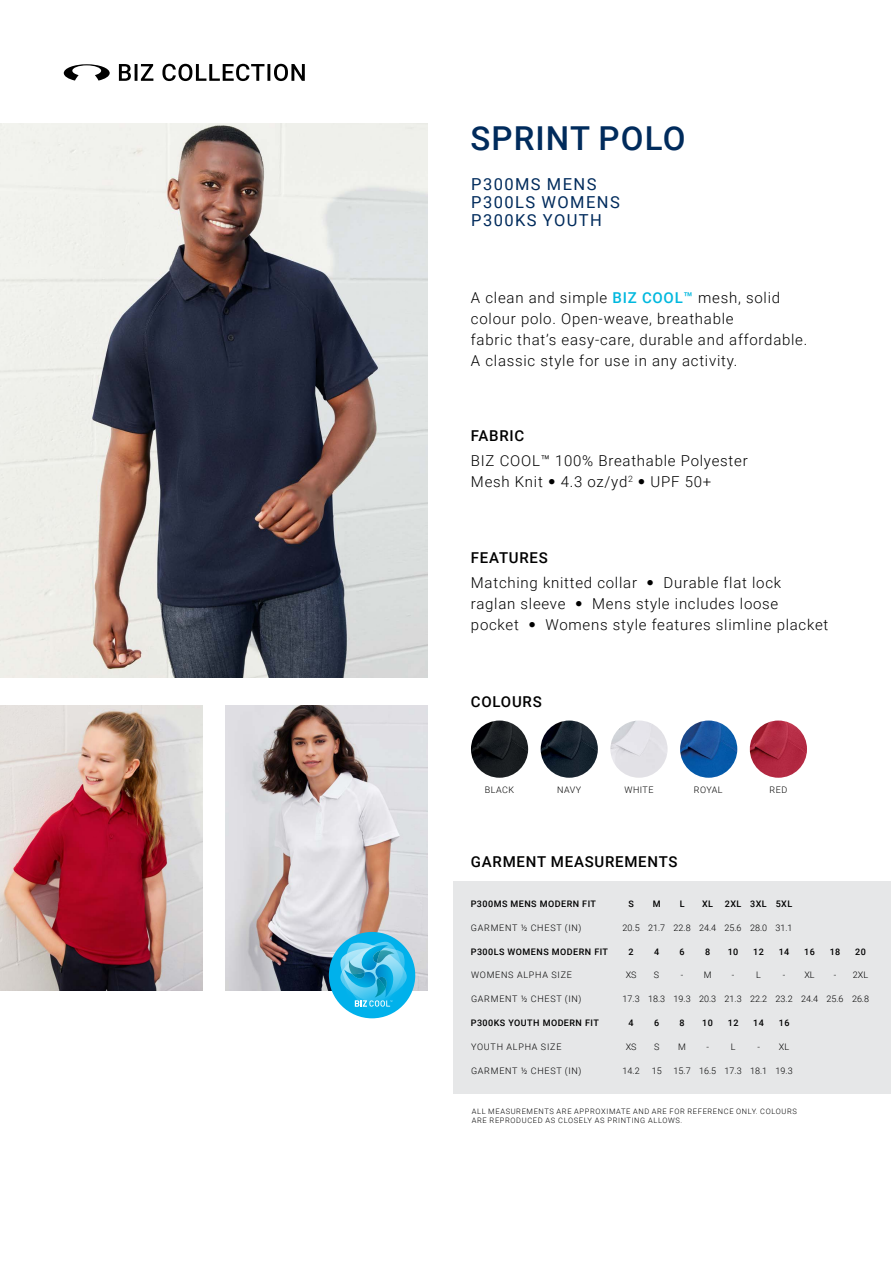
<style>
.page{position:relative;width:893px;height:1263px;background:#fff}
.page>*{position:absolute;margin:0;border:0;box-sizing:border-box;transform-origin:0 0}
.t1{font:500 33px "Roboto";letter-spacing:.035em;color:#002b5c}
.t2{font:16.5px/18px "Roboto";letter-spacing:.085em;color:#002b5c}
.t3{font:300 15px/21px "Roboto";letter-spacing:.05em;color:#000}
.t4{font:500 15px "Roboto";letter-spacing:.05em;color:#000}
.t5{font:300 9px "Roboto";letter-spacing:.085em;color:#000}
.t6{font:500 9px "Roboto";letter-spacing:.05em;color:#000}
.t7{font:300 9px "Roboto";color:#000}
.t8{font:300 7.5px/9px "Roboto";letter-spacing:.085em;color:#000}
.s1{font-weight:500;color:#00b8de}
.s2{font-family:"Helvetica Neue LT Std";font-weight:100;font-stretch:condensed}
</style>
<div class="page">
<img style="left:0;top:124px;width:428px;height:553px">
<img style="left:0;top:705px;width:202px;height:286px">
<img style="left:225px;top:705px;width:203px;height:286px">
<div style="left:454px;top:881px;width:437px;height:212px;background:#e6e7e8"></div>
<div style="left:329px;top:932px;width:86px;height:86px;background:#00b1eb;border-radius:50%"></div>
<svg style="left:339px;top:937px;width:72px;height:74px"></svg>
<img style="left:471px;top:720px;width:57px;height:58px;border-radius:29px">
<img style="left:541px;top:720px;width:57px;height:58px;border-radius:29px">
<img style="left:750px;top:720px;width:57px;height:58px;border-radius:29px">
<img style="left:610px;top:720px;width:58px;height:58px;border-radius:29px">
<img style="left:680px;top:720px;width:57px;height:58px;border-radius:29px">
<svg style="left:119px;top:64px;width:186px;height:17px"></svg>
<svg style="left:64px;top:64px;width:46px;height:17px"></svg>
<h1 class="t1" style="left:470px;top:115px;width:217px">SPRINT POLO</h1>
<p class="t2" style="left:471px;top:175px;width:150px">P300MS MENS<br>P300LS WOMENS<br>P300KS YOUTH</p>
<p class="t3" style="left:471px;top:286px;width:338px">A clean and simple <span class="s1">BIZ COOL™</span> mesh, solid colour polo. Open-weave, breathable<br>fabric that’s easy-care, durable and affordable.<br>A classic style for use in any activity.</p>
<p class="t4" style="left:471px;top:425px;width:55px">FABRIC</p>
<p class="t3" style="left:471px;top:450px;width:278px">BIZ COOL™ 100% Breathable Polyester<br>Mesh Knit <span class="s2">•</span> 4.3 oz/yd<sup>2</sup> <span class="s2">•</span> UPF 50+</p>
<p class="t4" style="left:471px;top:547px;width:78px">FEATURES</p>
<p class="t3" style="left:471px;top:572px;width:359px">Matching knitted collar <span class="s2">•</span> Durable flat lock raglan sleeve <span class="s2">•</span> Mens style includes loose pocket <span class="s2">•</span> Womens style features slimline placket</p>
<p class="t4" style="left:471px;top:691px;width:72px">COLOURS</p>
<p class="t5" style="left:485px;top:783px;width:31px">BLACK</p>
<p class="t5" style="left:557px;top:783px;width:25px">NAVY</p>
<p class="t5" style="left:624px;top:783px;width:30px">WHITE</p>
<p class="t5" style="left:694px;top:783px;width:30px">ROYAL</p>
<p class="t5" style="left:770px;top:783px;width:19px">RED</p>
<p class="t4" style="left:471px;top:851px;width:208px">GARMENT MEASUREMENTS</p>
<p class="t6" style="left:471px;top:898px;width:127px">P300MS MENS MODERN FIT</p>
<p class="t6" style="left:628px;top:898px;width:7px">S</p>
<p class="t6" style="left:653px;top:898px;width:9px">M</p>
<p class="t6" style="left:680px;top:898px;width:6px">L</p>
<p class="t6" style="left:702px;top:898px;width:13px">XL</p>
<p class="t6" style="left:725px;top:898px;width:69px">2XL 3XL 5XL</p>
<p class="t5" style="left:471px;top:921px;width:112px">GARMENT ½ CHEST (IN)</p>
<p class="t7" style="left:623px;top:921px;width:172px">20.5 21.7 22.8 24.4 25.6 28.0 31.1</p>
<p class="t6" style="left:471px;top:945px;width:139px">P300LS WOMENS MODERN FIT</p>
<p class="t6" style="left:629px;top:945px;width:7px">2</p>
<p class="t6" style="left:654px;top:945px;width:7px">4</p>
<p class="t6" style="left:680px;top:945px;width:7px">6</p>
<p class="t6" style="left:705px;top:945px;width:7px">8</p>
<p class="t6" style="left:728px;top:945px;width:12px">10</p>
<p class="t6" style="left:753px;top:945px;width:12px">12</p>
<p class="t6" style="left:779px;top:945px;width:12px">14</p>
<p class="t6" style="left:804px;top:945px;width:12px">16</p>
<p class="t6" style="left:830px;top:945px;width:12px">18</p>
<p class="t6" style="left:855px;top:945px;width:12px">20</p>
<p class="t5" style="left:471px;top:969px;width:102px">WOMENS ALPHA SIZE</p>
<p class="t5" style="left:626px;top:969px;width:12px">XS</p>
<p class="t5" style="left:654px;top:969px;width:7px">S</p>
<p class="t5" style="left:681px;top:969px;width:32px">- M</p>
<p class="t5" style="left:732px;top:969px;width:4px">-</p>
<p class="t5" style="left:756px;top:969px;width:6px">L</p>
<p class="t5" style="left:783px;top:969px;width:33px">- XL</p>
<p class="t5" style="left:834px;top:969px;width:36px">- 2XL</p>
<p class="t5" style="left:471px;top:993px;width:112px">GARMENT ½ CHEST (IN)</p>
<p class="t7" style="left:623px;top:993px;width:248px">17.3 18.3 19.3 20.3 21.3 22.2 23.2 24.4 25.6 26.8</p>
<p class="t6" style="left:471px;top:1016px;width:129px">P300KS YOUTH MODERN FIT</p>
<p class="t6" style="left:629px;top:1016px;width:7px">4</p>
<p class="t6" style="left:654px;top:1016px;width:7px">6</p>
<p class="t6" style="left:680px;top:1016px;width:7px">8</p>
<p class="t6" style="left:702px;top:1016px;width:12px">10</p>
<p class="t6" style="left:728px;top:1016px;width:12px">12</p>
<p class="t6" style="left:753px;top:1016px;width:12px">14</p>
<p class="t6" style="left:779px;top:1016px;width:12px">16</p>
<p class="t5" style="left:471px;top:1040px;width:92px">YOUTH ALPHA SIZE</p>
<p class="t5" style="left:626px;top:1040px;width:12px">XS</p>
<p class="t5" style="left:654px;top:1040px;width:7px">S</p>
<p class="t5" style="left:678px;top:1040px;width:9px">M</p>
<p class="t5" style="left:706px;top:1040px;width:4px">-</p>
<p class="t5" style="left:731px;top:1040px;width:6px">L</p>
<p class="t5" style="left:757px;top:1040px;width:33px">- XL</p>
<p class="t5" style="left:471px;top:1064px;width:112px">GARMENT ½ CHEST (IN)</p>
<p class="t5" style="left:623px;top:1064px;width:19px">14.2</p>
<p class="t5" style="left:652px;top:1064px;width:11px">15</p>
<p class="t5" style="left:674px;top:1064px;width:121px">15.7 16.5 17.3 18.1 19.3</p>
<p class="t8" style="left:472px;top:1107px;width:327px">ALL MEASUREMENTS ARE APPROXIMATE AND ARE FOR REFERENCE ONLY. COLOURS<br>ARE REPRODUCED AS CLOSELY AS PRINTING ALLOWS.</p>
</div>
